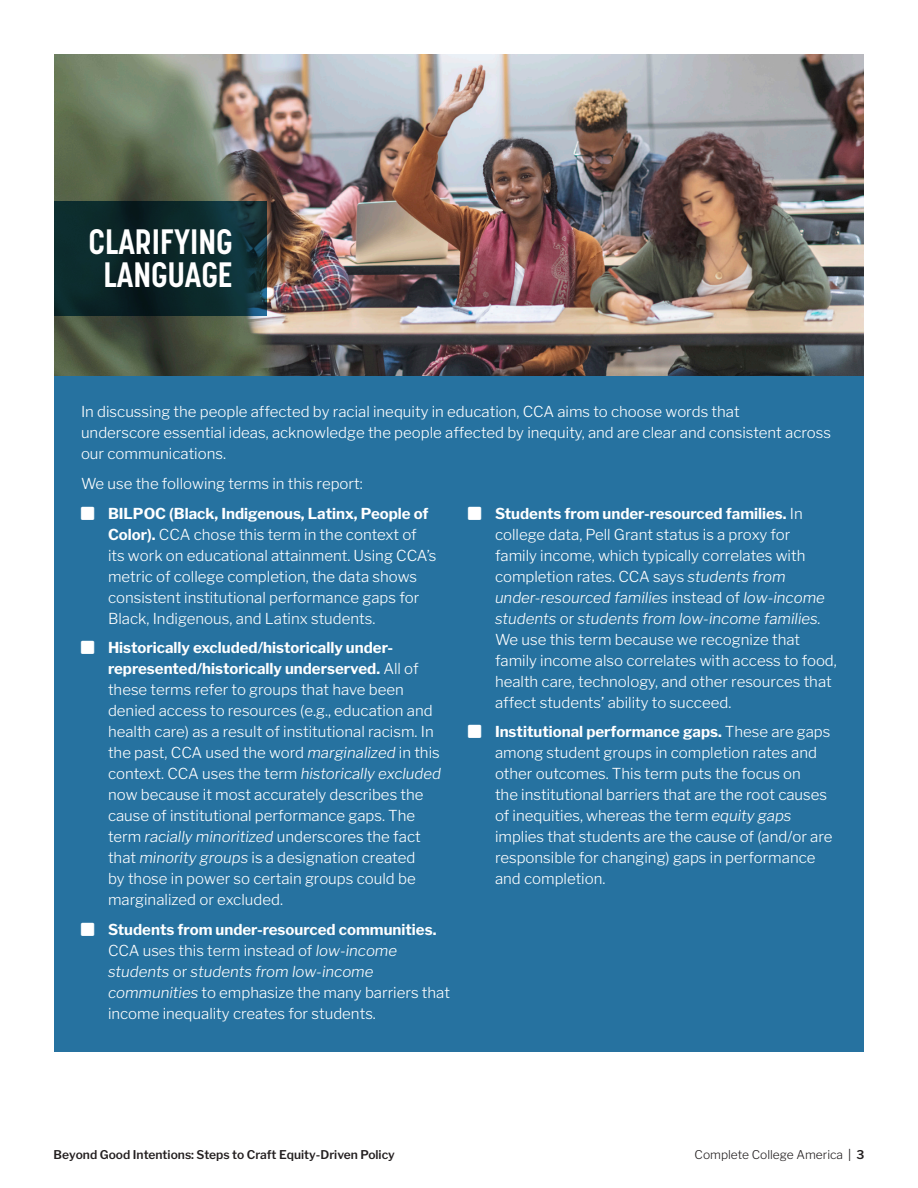
<style>
.page{position:relative;width:918px;height:1188px;background:#fff}
.page>*{position:absolute;margin:0;border:0;box-sizing:border-box;transform-origin:0 0}
.t1{font:700 34.95px/33px "Korolev Condensed";color:#fff;text-align:center}
.bullets_teal{font:300 15px/21px "Libre Franklin";color:#fff}
.body{font:300 15px/21px "Libre Franklin";color:#fff}
.t2{font:600 12px "Libre Franklin";color:#231f20}
.t3{font:300 12px "Libre Franklin";color:#231f20}
.s1{font-weight:700}
.s2{font-style:italic}
.s3{font-weight:400}
.s4{font-weight:600}
</style>
<div class="page">
<div style="left:54px;top:376px;width:810px;height:676px;background:#2672a0"></div>
<img style="left:54px;top:54px;width:810px;height:322px">
<svg style="left:54px;top:202px;width:212px;height:114px;background:#0c292c"></svg>
<p class="t1" style="left:89px;top:225px;width:146px">CLARIFYING<br>LANGUAGE</p>
<p class="body" style="left:81px;top:401px;width:752px">In discussing the people affected by racial inequity in education, CCA aims to choose words that<br>underscore essential ideas, acknowledge the people affected by inequity, and are clear and consistent across our communications.</p>
<p class="body" style="left:81px;top:473px;width:283px">We use the following terms in this report:</p>
<p class="bullets_teal" style="left:108px;top:503px;width:330px"><span class="s1">BILPOC (Black, Indigenous, Latinx, People of Color).</span> CCA chose this term in the context of its work on educational attainment. Using CCA’s metric of college completion, the data shows consistent institutional performance gaps for Black, Indigenous, and Latinx students.</p>
<p class="bullets_teal" style="left:108px;top:637px;width:335px"><span class="s1">Historically excluded/historically under&shy;represented/historically underserved.</span> All of these terms refer to groups that have been denied access to resources (e.g., education and health care) as a result of institutional racism. In the past, CCA used the word <span class="s2">marginalized</span> in this context. CCA uses the term <span class="s2">historically excluded </span>now because it most accurately describes the cause of institutional performance gaps. The term <span class="s2">racially minoritized</span> underscores the fact that <span class="s2">minority groups</span> is a designation created<br>by those in power so certain groups could be marginalized or excluded.</p>
<p class="bullets_teal" style="left:108px;top:919px;width:343px"><span class="s1">Students from under-resourced communities.<br></span>CCA uses this term instead of <span class="s2">low-income students</span> or <span class="s2">students from low-income communities</span> to emphasize the many barriers that income inequality creates for students.</p>
<p class="bullets_teal" style="left:495px;top:503px;width:343px"><span class="s1">Students from under-resourced families.</span> In college data, Pell Grant status is a proxy for<br>family income, which typically correlates with completion rates. CCA says <span class="s2">students from under-resourced families</span> instead of <span class="s2">low-income students</span> or <span class="s2">students from low-income families.<br></span>We use this term because we recognize that family income also correlates with access to food, health care, technology, and other resources that affect students’ ability to succeed.</p>
<p class="bullets_teal" style="left:495px;top:721px;width:339px"><span class="s1">Institutional performance gaps.</span> These are gaps among student groups in completion rates and other outcomes. This term puts the focus on<br>the institutional barriers that are the root causes of inequities, whereas the term <span class="s2">equity gaps </span>implies that students are the cause of (and/or are responsible for changing) gaps in performance and completion.</p>
<p class="t2" style="left:54px;top:1148px;width:343px">Beyond Good Intentions: Steps to Craft Equity-Driven Policy</p>
<p class="t3" style="left:695px;top:1148px;width:171px">Complete College America <span class="s3">|</span> <span class="s4">3</span></p>
</div>
